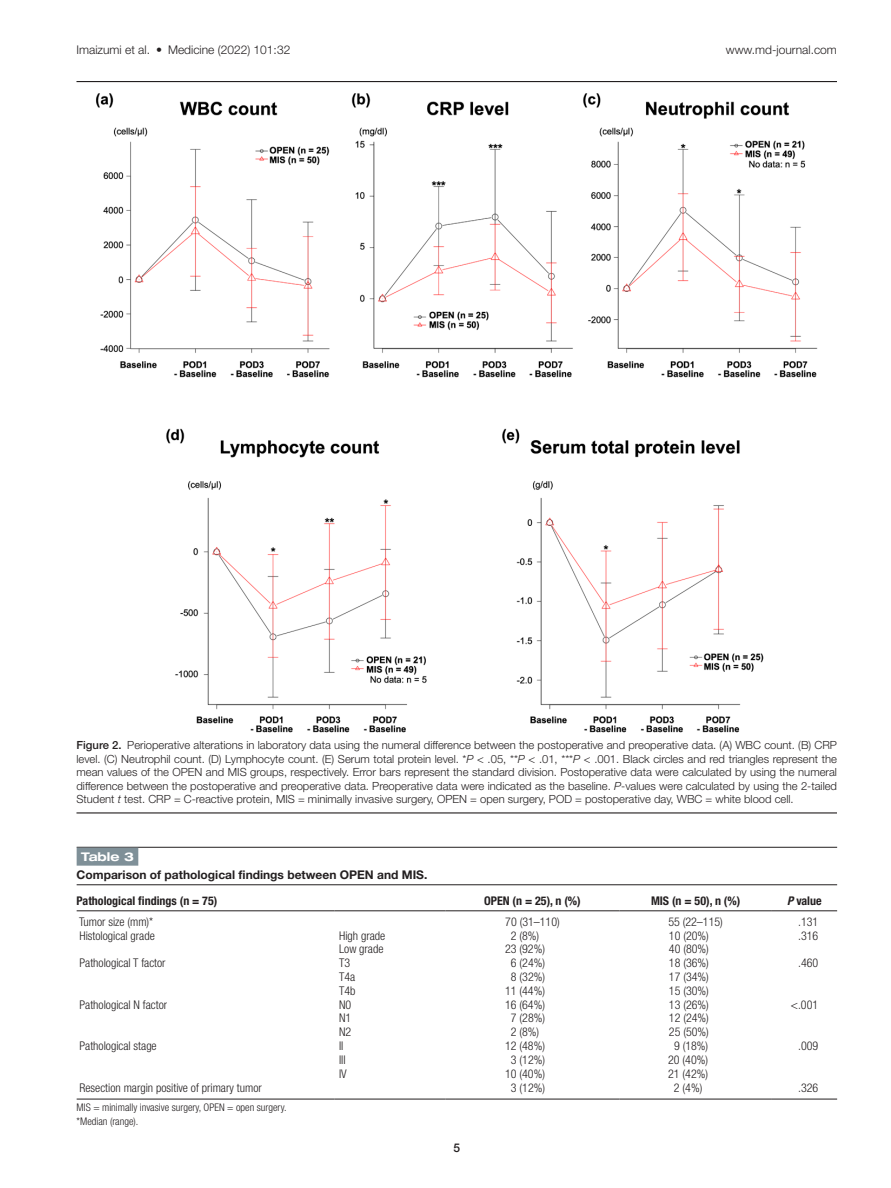
<style>
.page{position:relative;width:891px;height:1188px;background:#fff}
.page>*{position:absolute;margin:0;border:0;box-sizing:border-box;transform-origin:0 0}
.t1{font:300 condensed 12px "Helvetica Neue LT Std";color:#231f20}
.t2{font:700 condensed 12px "Helvetica Neue LT Std";color:#231f20}
.t3{font:300 12px "Helvetica Neue LT Std";color:#231f20}
.t4{font:700 12px "Helvetica Neue LT Std";color:#231f20}
.t5{font:700 expanded 12px "Helvetica Neue LT Std";color:#fff}
.t6{font:500 12px "Helvetica Neue LT Std";color:#231f20}
.t7{font:300 11.25px/13.5px "Helvetica Neue LT Std";color:#231f20;text-align:justify}
.t8{font:300 condensed 10.5px/13.5px "Helvetica Neue LT Std";color:#231f20}
.s1{font-weight:500}
.s2{font-style:italic}
</style>
<div class="page">
<img style="left:96px;top:93px;width:722px;height:639px">
<hr style="left:76px;top:81px;width:761px;height:1px;background:#231f20">
<hr style="left:76px;top:812px;width:761px;height:2px;background:#231f20">
<hr style="left:77px;top:847px;width:760px;height:1px;background:#231f20">
<div style="left:77px;top:848px;width:61px;height:18px;background:#7f9098"></div>
<hr style="left:77px;top:884px;width:760px;height:1px;background:#231f20">
<hr style="left:77px;top:910px;width:258px;height:1px;background:#231f20">
<hr style="left:335px;top:910px;width:111px;height:1px;background:#231f20">
<hr style="left:446px;top:910px;width:173px;height:1px;background:#231f20">
<hr style="left:619px;top:910px;width:153px;height:1px;background:#231f20">
<hr style="left:772px;top:910px;width:65px;height:1px;background:#231f20">
<hr style="left:77px;top:1099px;width:258px;height:1px;background:#231f20">
<hr style="left:335px;top:1099px;width:111px;height:1px;background:#231f20">
<hr style="left:446px;top:1099px;width:173px;height:1px;background:#231f20">
<hr style="left:619px;top:1099px;width:153px;height:1px;background:#231f20">
<hr style="left:772px;top:1099px;width:65px;height:1px;background:#231f20">
<p class="t3" style="left:76px;top:42px;width:215px">Imaizumi et al. • Medicine (2022) 101:32</p>
<p class="t3" style="left:726px;top:42px;width:113px">www.md-journal.com</p>
<p class="t7" style="left:76px;top:738px;width:762px"><span class="s1">Figure 2.</span> Perioperative alterations in laboratory data using the numeral difference between the postoperative and preoperative data. (A) WBC count. (B) CRP level. (C) Neutrophil count. (D) Lymphocyte count. (E) Serum total protein level. *<span class="s2">P</span> &lt; .05, **<span class="s2">P</span> &lt; .01, ***<span class="s2">P</span> &lt; .001. Black circles and red triangles represent the mean values of the OPEN and MIS groups, respectively. Error bars represent the standard division. Postoperative data were calculated by using the numeral difference between the postoperative and preoperative data. Preoperative data were indicated as the baseline. <span class="s2">P</span>-values were calculated by using the 2-tailed Student <span class="s2">t</span> test. CRP = C-reactive protein, MIS = minimally invasive surgery, OPEN = open surgery, POD = postoperative day, WBC = white blood cell.</p>
<p class="t5" style="left:81px;top:849px;width:54px">Table 3</p>
<p class="t4" style="left:77px;top:867px;width:352px">Comparison of pathological findings between OPEN and MIS.</p>
<p class="t2" style="left:77px;top:893px;width:142px">Pathological findings (n = 75)</p>
<p class="t2" style="left:484px;top:893px;width:98px">OPEN (n = 25), n (%)</p>
<p class="t2" style="left:651px;top:893px;width:91px">MIS (n = 50), n (%)</p>
<p class="t2" style="left:787px;top:893px;width:36px"><span class="s2">P</span> value</p>
<p class="t1" style="left:79px;top:915px;width:76px">Tumor size (mm)*</p>
<p class="t1" style="left:505px;top:915px;width:56px">70 (31–110)</p>
<p class="t1" style="left:668px;top:915px;width:56px">55 (22–115)</p>
<p class="t1" style="left:798px;top:915px;width:22px">.131</p>
<p class="t1" style="left:80px;top:928px;width:77px">Histological grade</p>
<p class="t1" style="left:339px;top:928px;width:48px">High grade</p>
<p class="t1" style="left:511px;top:928px;width:30px">2 (8%)</p>
<p class="t1" style="left:669px;top:928px;width:41px">10 (20%)</p>
<p class="t1" style="left:798px;top:928px;width:22px">.316</p>
<p class="t1" style="left:339px;top:942px;width:46px">Low grade</p>
<p class="t1" style="left:505px;top:942px;width:41px">23 (92%)</p>
<p class="t1" style="left:669px;top:942px;width:41px">40 (80%)</p>
<p class="t1" style="left:80px;top:956px;width:88px">Pathological T factor</p>
<p class="t1" style="left:339px;top:956px;width:13px">T3</p>
<p class="t1" style="left:511px;top:956px;width:36px">6 (24%)</p>
<p class="t1" style="left:669px;top:956px;width:41px">18 (36%)</p>
<p class="t1" style="left:798px;top:956px;width:22px">.460</p>
<p class="t1" style="left:339px;top:970px;width:18px">T4a</p>
<p class="t1" style="left:511px;top:970px;width:36px">8 (32%)</p>
<p class="t1" style="left:669px;top:970px;width:41px">17 (34%)</p>
<p class="t1" style="left:339px;top:984px;width:18px">T4b</p>
<p class="t1" style="left:505px;top:984px;width:41px">11 (44%)</p>
<p class="t1" style="left:669px;top:984px;width:41px">15 (30%)</p>
<p class="t1" style="left:80px;top:998px;width:89px">Pathological N factor</p>
<p class="t1" style="left:339px;top:998px;width:14px">N0</p>
<p class="t1" style="left:505px;top:998px;width:41px">16 (64%)</p>
<p class="t1" style="left:669px;top:998px;width:41px">13 (26%)</p>
<p class="t1" style="left:791px;top:998px;width:29px">&lt;.001</p>
<p class="t1" style="left:339px;top:1011px;width:14px">N1</p>
<p class="t1" style="left:511px;top:1011px;width:36px">7 (28%)</p>
<p class="t1" style="left:669px;top:1011px;width:41px">12 (24%)</p>
<p class="t1" style="left:339px;top:1025px;width:14px">N2</p>
<p class="t1" style="left:511px;top:1025px;width:30px">2 (8%)</p>
<p class="t1" style="left:669px;top:1025px;width:41px">25 (50%)</p>
<p class="t1" style="left:80px;top:1039px;width:79px">Pathological stage</p>
<p class="t1" style="left:339px;top:1039px;width:6px">II</p>
<p class="t1" style="left:505px;top:1039px;width:41px">12 (48%)</p>
<p class="t1" style="left:674px;top:1039px;width:36px">9 (18%)</p>
<p class="t1" style="left:798px;top:1039px;width:22px">.009</p>
<p class="t1" style="left:339px;top:1053px;width:8px">III</p>
<p class="t1" style="left:511px;top:1053px;width:36px">3 (12%)</p>
<p class="t1" style="left:668px;top:1053px;width:41px">20 (40%)</p>
<p class="t1" style="left:339px;top:1067px;width:9px">IV</p>
<p class="t1" style="left:505px;top:1067px;width:41px">10 (40%)</p>
<p class="t1" style="left:668px;top:1067px;width:41px">21 (42%)</p>
<p class="t1" style="left:80px;top:1080px;width:184px">Resection margin positive of primary tumor</p>
<p class="t1" style="left:511px;top:1080px;width:36px">3 (12%)</p>
<p class="t1" style="left:674px;top:1080px;width:30px">2 (4%)</p>
<p class="t1" style="left:798px;top:1080px;width:22px">.326</p>
<p class="t8" style="left:77px;top:1101px;width:211px">MIS = minimally invasive surgery, OPEN = open surgery. *Median (range).</p>
<p class="t6" style="left:453px;top:1140px;width:8px">5</p>
</div>
